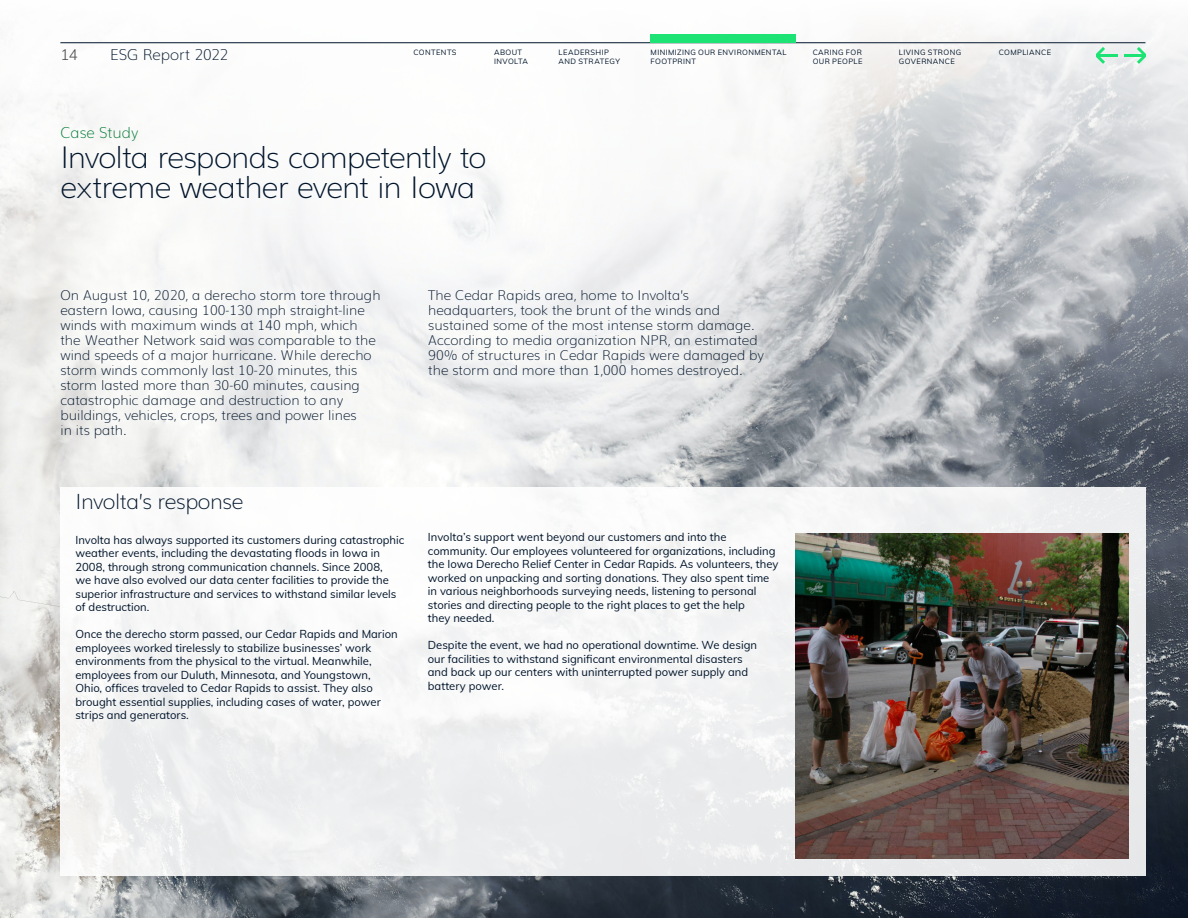
<style>
.page{position:relative;width:1188px;height:918px;background:#fff}
.page>*{position:absolute;margin:0;border:0;box-sizing:border-box;transform-origin:0 0}
.Page_intro_14_14{font:200 30px/30px "Muli";letter-spacing:-.03em;color:#00142a}
.Body_copy{font:200 21px "Muli";letter-spacing:-.02em;color:#00142a}
.t1{font:200 15px "Muli";letter-spacing:-.01em;color:#00142a}
.Body_copy-2{font:200 15px "Muli";color:#007a33}
.t2{font:300 15px "Muli";color:#4a4a49}
.Body_copy-3{font:200 13.5px/15px "Muli";color:#00142a}
.Body_copy-4{font:11.25px/13.5px "Muli";color:#00142a}
.t3{font:7.5px/9px "Muli";letter-spacing:.055em;color:#00142a}
</style>
<div class="page">
<img style="left:0;top:446px;width:1188px;height:472px">
<svg style="left:0;top:22px;width:1188px;height:424px;fill:#f3f3f3"></svg>
<div style="left:60px;top:487px;width:1086px;height:388px;background:#f5f5f5"></div>
<img style="left:795px;top:533px;width:334px;height:325px">
<hr style="left:1125px;top:54px;width:21px;height:3px;background:#1de374">
<svg style="left:1137px;top:47px;width:9px;height:17px"></svg>
<hr style="left:1096px;top:54px;width:21px;height:3px;background:#1de374">
<svg style="left:1096px;top:47px;width:9px;height:17px"></svg>
<hr style="left:60px;top:42px;width:1085px;height:1px;background:#00142a">
<div style="left:651px;top:34px;width:145px;height:9px;background:#1de374"></div>
<h3 class="t2" style="left:60px;top:44px;width:19px">14</h3>
<h3 class="t1" style="left:110px;top:43px;width:120px">ESG Report 2022</h3>
<p class="t3" style="left:414px;top:47px;width:45px">CONTENTS</p>
<p class="t3" style="left:559px;top:47px;width:63px">LEADERSHIP<br>AND STRATEGY</p>
<p class="t3" style="left:651px;top:47px;width:137px">MINIMIZING OUR ENVIRONMENTAL<br>FOOTPRINT</p>
<p class="t3" style="left:813px;top:47px;width:51px">CARING FOR<br>OUR PEOPLE</p>
<p class="t3" style="left:899px;top:47px;width:64px">LIVING STRONG<br>GOVERNANCE</p>
<p class="t3" style="left:999px;top:47px;width:54px">COMPLIANCE</p>
<p class="t3" style="left:494px;top:47px;width:35px">ABOUT<br>INVOLTA</p>
<p class="Body_copy-2" style="left:60px;top:121px;width:80px">Case Study</p>
<p class="Page_intro_14_14" style="left:60px;top:140px;width:428px">Involta responds competently to extreme weather event in Iowa</p>
<p class="Body_copy-3" style="left:60px;top:287px;width:322px">On August 10, 2020, a derecho storm tore through eastern Iowa, causing 100-130 mph straight-line winds with maximum winds at 140 mph, which the Weather Network said was comparable to the wind speeds of a major hurricane. While derecho storm winds commonly last 10-20 minutes, this storm lasted more than 30-60 minutes, causing catastrophic damage and destruction to any buildings, vehicles, crops, trees and power lines<br>in its path.</p>
<p class="Body_copy-3" style="left:428px;top:287px;width:337px">The Cedar Rapids area, home to Involta’s headquarters, took the brunt of the winds and sustained some of the most intense storm damage.<br>According to media organization NPR, an estimated 90% of structures in Cedar Rapids were damaged by the storm and more than 1,000 homes destroyed.</p>
<p class="Body_copy" style="left:75px;top:486px;width:169px">Involta’s response</p>
<p class="Body_copy-4" style="left:75px;top:532px;width:330px">Involta has always supported its customers during catastrophic weather events, including the devastating floods in Iowa in 2008, through strong communication channels. Since 2008,<br>we have also evolved our data center facilities to provide the superior infrastructure and services to withstand similar levels of destruction.</p>
<p class="Body_copy-4" style="left:75px;top:627px;width:324px">Once the derecho storm passed, our Cedar Rapids and Marion employees worked tirelessly to stabilize businesses’ work environments from the physical to the virtual. Meanwhile, employees from our Duluth, Minnesota, and Youngstown, Ohio, offices traveled to Cedar Rapids to assist. They also brought essential supplies, including cases of water, power strips and generators.</p>
<p class="Body_copy-4" style="left:428px;top:530px;width:352px">Involta’s support went beyond our customers and into the community. Our employees volunteered for organizations, including the Iowa Derecho Relief Center in Cedar Rapids. As volunteers, they worked on unpacking and sorting donations. They also spent time in various neighborhoods surveying needs, listening to personal stories and directing people to the right places to get the help<br>they needed.</p>
<p class="Body_copy-4" style="left:428px;top:638px;width:331px">Despite the event, we had no operational downtime. We design our facilities to withstand significant environmental disasters and back up our centers with uninterrupted power supply and battery power.</p>
</div>
